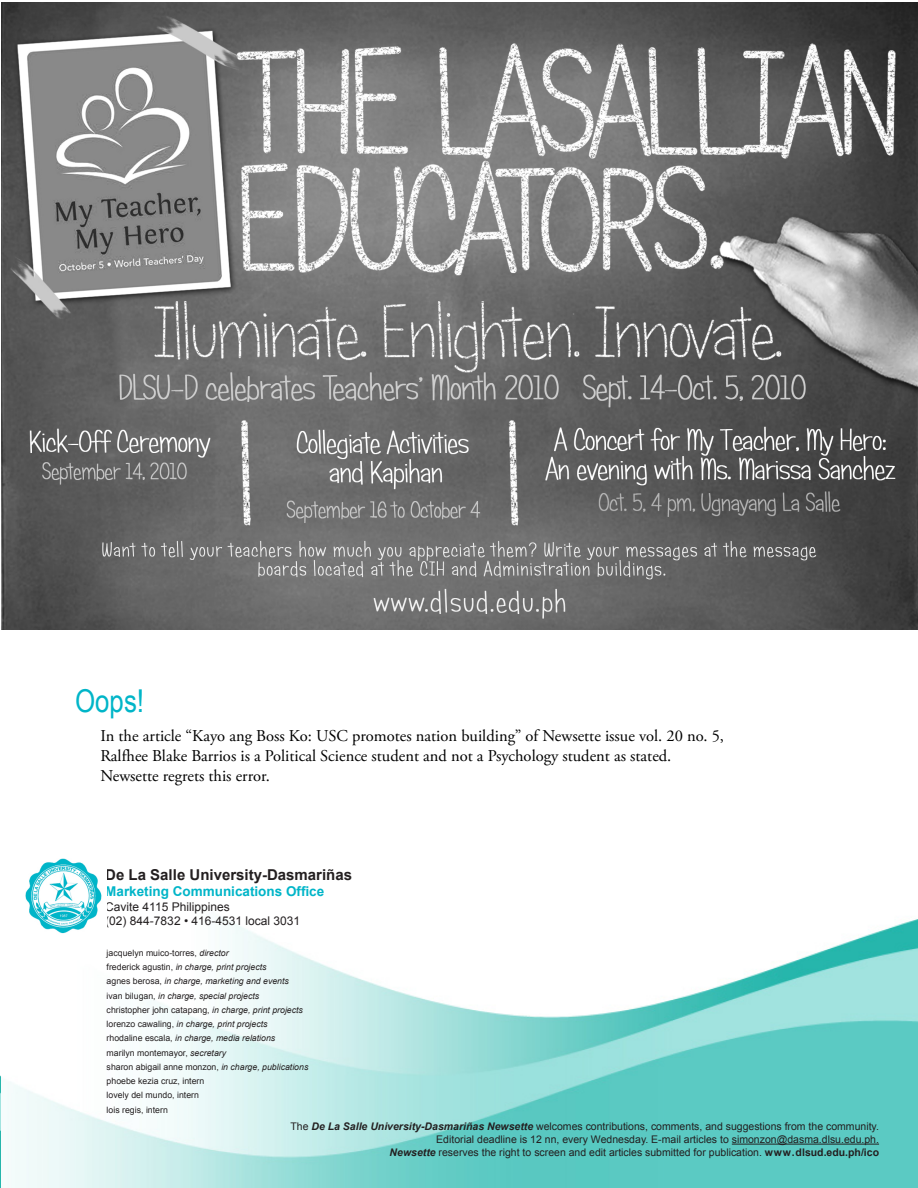
<style>
.page{position:relative;width:918px;height:1188px;background:#fff}
.page>*{position:absolute;margin:0;border:0;box-sizing:border-box;transform-origin:0 0}
.t1{font:31.5px "Arial Narrow";color:#00b5c8}
.t2{font:16.5px/19.8px "Adobe Garamond Pro";color:#000}
.Newsette_Body{font:700 15px "Arial";color:#231f20}
.Newsette_Body-2{font:700 13.5px "Arial";color:#00b5c8}
.Newsette_Body-3{font:12px/14.4px "Arial";color:#231f20}
.t3{font:10.5px "Arial";color:#231f20}
.t4{font:8.7px/14.2px "Arial";color:#231f20}
.t5{font:italic 8.7px/14.2px "Arial";color:#231f20}
.s1{font-style:normal}
.s2{font-style:italic}
.s3{font-weight:700;font-style:italic}
.s4{font-weight:700}
</style>
<div class="page">
<img style="left:1px;top:919px;width:917px;height:269px">
<hr style="left:732px;top:1144px;width:147px;height:1px;background:#231f20">
<img style="left:23px;top:858px;width:83px;height:79px">
<img style="left:2px;top:3px;width:916px;height:626px">
<p class="t1" style="left:75px;top:678px;width:70px">Oops!</p>
<p class="t2" style="left:100px;top:726px;width:625px">In the article “Kayo ang Boss Ko: USC promotes nation building” of Newsette issue vol. 20 no. 5,<br>Ralfhee Blake Barrios is a Political Science student and not a Psychology student as stated.<br>Newsette regrets this error.</p>
<p class="Newsette_Body" style="left:105px;top:865px;width:248px">De La Salle University-Dasmariñas</p>
<p class="Newsette_Body-2" style="left:105px;top:883px;width:221px">Marketing Communications Office</p>
<p class="Newsette_Body-3" style="left:105px;top:899px;width:196px">Cavite 4115 Philippines<br>(02) 844-7832 • 416-4531 local 3031</p>
<p class="t5" style="left:107px;top:946px;width:198px"><span class="s1">jacquelyn muico-torres,</span> director<br><span class="s1">frederick agustin,</span> in charge, print projects<br><span class="s1">agnes berosa,</span> in charge, marketing and events <span class="s1">ivan bilugan,</span> in charge, special projects <span class="s1">christopher john catapang,</span> in charge, print projects</p>
<p class="t4" style="left:107px;top:1017px;width:203px">lorenzo cawaling, <span class="s2">in charge, print projects<br></span>rhodaline escala, <span class="s2">in charge, media relations<br></span>marilyn montemayor, <span class="s2">secretary<br></span>sharon abigail anne monzon, <span class="s2">in charge, publications </span>phoebe kezia cruz, intern</p>
<p class="t4" style="left:107px;top:1088px;width:94px">lovely del mundo, intern</p>
<p class="t4" style="left:107px;top:1103px;width:63px">lois regis, intern</p>
<p class="t3" style="left:290px;top:1120px;width:590px">The <span class="s3">De La Salle University-Dasmariñas Newsette</span> welcomes contributions, comments, and suggestions from the community.</p>
<p class="t3" style="left:436px;top:1132px;width:444px">Editorial deadline is 12 nn, every Wednesday. E-mail articles to simonzon@dasma.dlsu.edu.ph.</p>
<p class="t3" style="left:390px;top:1145px;width:491px"><span class="s3">Newsette</span> reserves the right to screen and edit articles submitted for publication. <span class="s4">www.dlsud.edu.ph/ico</span></p>
</div>
